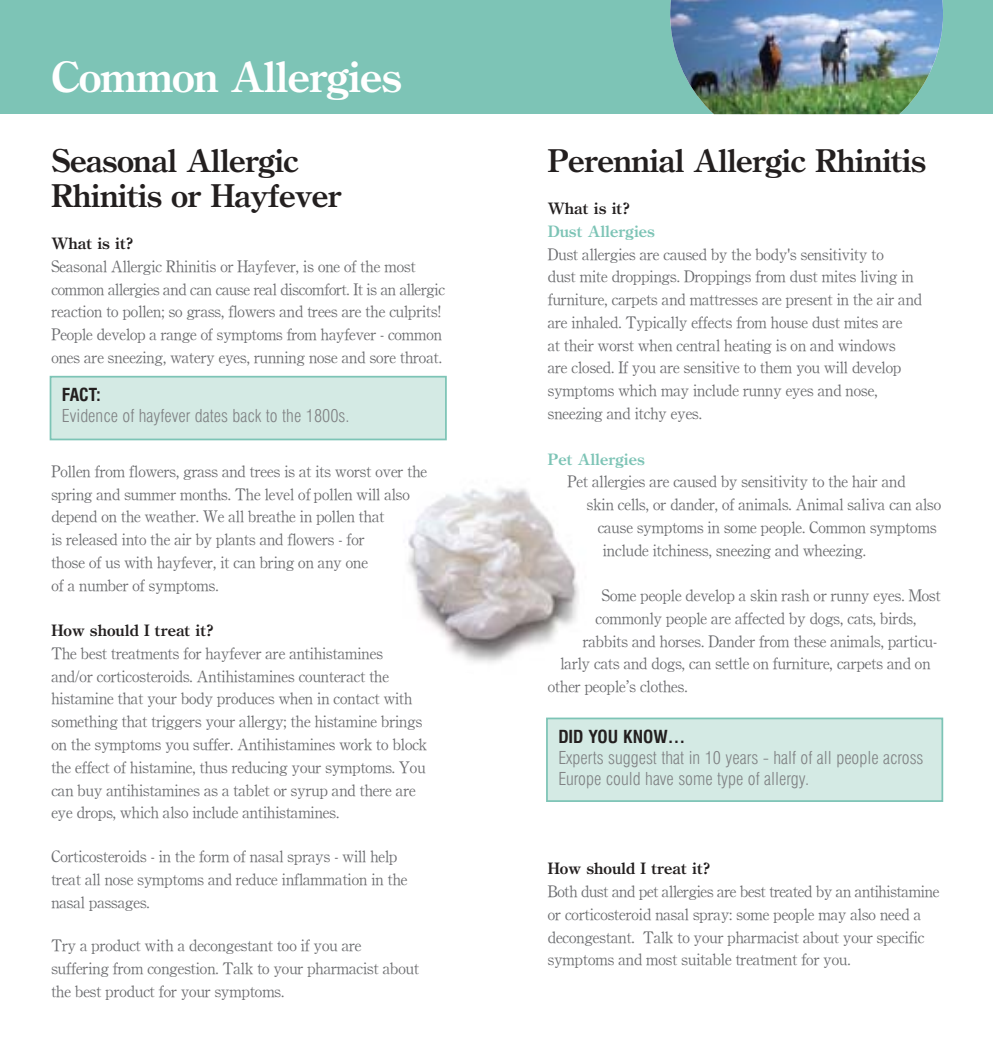
<style>
.page{position:relative;width:993px;height:1042px;background:#fff}
.page>*{position:absolute;margin:0;border:0;box-sizing:border-box;transform-origin:0 0}
.t1{font:700 42px "Century OSMT";letter-spacing:-.025em;color:#fff}
.t2{font:700 31.5px/35px "Century OSMT";letter-spacing:-.025em;color:#231f1f}
.t3{font:300 condensed 17.5px/21px "Swiss 721 BT";color:#808284}
.t4{font:700 condensed 17.5px "Swiss 721 BT";color:#231f1f}
.t5{font:15.75px/22.8px "Century OSMT";color:#6c6d70}
.t6{font:700 15.75px "Century OSMT";color:#231f1f}
.t7{font:700 15.75px "Century OSMT";color:#7dc4b6}
.s1{font-family:"Georgia"}
</style>
<div class="page">
<div style="left:0;top:0;width:992px;height:114px;background:#7dc4b6"></div>
<div style="left:50px;top:376px;width:396px;height:63px;background:#d4eae4"></div>
<div style="left:50px;top:376px;width:396px;height:64px;border:2px solid #7dc4b6"></div>
<div style="left:547px;top:718px;width:395px;height:83px;background:#d4eae4"></div>
<div style="left:546px;top:717px;width:397px;height:84px;border:2px solid #7dc4b6"></div>
<svg style="left:710px;top:110px;width:194px;height:4px"></svg>
<img style="left:670px;top:0;width:272px;height:110px">
<img style="left:390px;top:464px;width:211px;height:211px;border-radius:50%">
<h1 class="t1" style="left:51px;top:62px;width:352px">Common Allergies</h1>
<h2 class="t2" style="left:51px;top:146px;width:292px">Seasonal Allergic<br>Rhinitis or Hayfever</h2>
<p class="t6" style="left:51px;top:238px;width:84px">What is it?</p>
<p class="t5" style="left:51px;top:254px;width:395px">Seasonal Allergic Rhinitis or Hayfever, is one of the most common allergies and can cause real discomfort. It is an allergic reaction to pollen; so grass, flowers and trees are the culprits!<br>People develop a range of symptoms from hayfever - common ones are sneezing, watery eyes, running nose and sore throat.</p>
<p class="t4" style="left:62px;top:389px;width:40px">FACT:</p>
<p class="t3" style="left:62px;top:407px;width:289px">Evidence of hayfever dates back to the 1800s.</p>
<p class="t5" style="left:51px;top:459px;width:377px">Pollen from flowers, grass and trees is at its worst over the spring and summer months. The level of pollen will also depend on the weather. We all breathe in pollen that<br>is released into the air by plants and flowers - for<br>those of us with hayfever, it can bring on any one<br>of a number of symptoms.</p>
<p class="t6" style="left:51px;top:625px;width:164px">How should I treat it?</p>
<p class="t5" style="left:51px;top:641px;width:377px">The best treatments for hayfever are antihistamines and/or corticosteroids. Antihistamines counteract the histamine that your body produces when in contact with something that triggers your allergy; the histamine brings on the symptoms you suffer. Antihistamines work to block the effect of histamine, thus reducing your symptoms. You can buy antihistamines as a tablet or syrup and there are eye drops, which also include antihistamines.</p>
<p class="t5" style="left:51px;top:844px;width:357px">Corticosteroids - in the form of nasal sprays - will help treat all nose symptoms and reduce inflammation in the nasal passages.</p>
<p class="t5" style="left:51px;top:933px;width:369px">Try a product with a decongestant too if you are suffering from congestion. Talk to your pharmacist about the best product for your symptoms.</p>
<h2 class="t2" style="left:547px;top:146px;width:380px">Perennial Allergic Rhinitis</h2>
<p class="t6" style="left:547px;top:203px;width:84px">What is it?</p>
<p class="t7" style="left:547px;top:226px;width:109px">Dust Allergies</p>
<p class="t5" style="left:547px;top:242px;width:375px">Dust allergies are caused by the body's sensitivity to<br>dust mite droppings. Droppings from dust mites living in furniture, carpets and mattresses are present in the air and are inhaled. Typically effects from house dust mites are<br>at their worst when central heating is on and windows<br>are closed. If you are sensitive to them you will develop symptoms which may include runny eyes and nose, sneezing and itchy eyes.</p>
<p class="t7" style="left:547px;top:453px;width:99px">Pet Allergies</p>
<p class="t5" style="left:567px;top:470px;width:339px">Pet allergies are caused by sensitivity to the hair and</p>
<p class="t5" style="left:586px;top:492px;width:356px">skin cells, or dander, of animals. Animal saliva can also</p>
<p class="t5" style="left:597px;top:515px;width:340px">cause symptoms in some people. Common symptoms</p>
<p class="t5" style="left:602px;top:538px;width:265px">include itchiness, sneezing and wheezing.</p>
<p class="t5" style="left:602px;top:583px;width:340px">Some people develop a skin rash or runny eyes. Most</p>
<p class="t5" style="left:595px;top:606px;width:322px">commonly people are affected by dogs, cats, birds,</p>
<p class="t5" style="left:582px;top:629px;width:356px">rabbits and horses. Dander from these animals, particu-</p>
<p class="t5" style="left:560px;top:652px;width:371px">larly cats and dogs, can settle on furniture, carpets and on</p>
<p class="t5" style="left:547px;top:674px;width:141px">other people<span class="s1">í</span>s clothes.</p>
<p class="t4" style="left:558px;top:730px;width:128px">DID YOU KNOW…</p>
<p class="t3" style="left:558px;top:749px;width:366px">Experts suggest that in 10 years - half of all people across<br>Europe could have some type of allergy.</p>
<p class="t6" style="left:547px;top:863px;width:164px">How should I treat it?</p>
<p class="t5" style="left:547px;top:879px;width:393px">Both dust and pet allergies are best treated by an antihistamine or corticosteroid nasal spray: some people may also need a decongestant. Talk to your pharmacist about your specific symptoms and most suitable treatment for you.</p>
</div>
